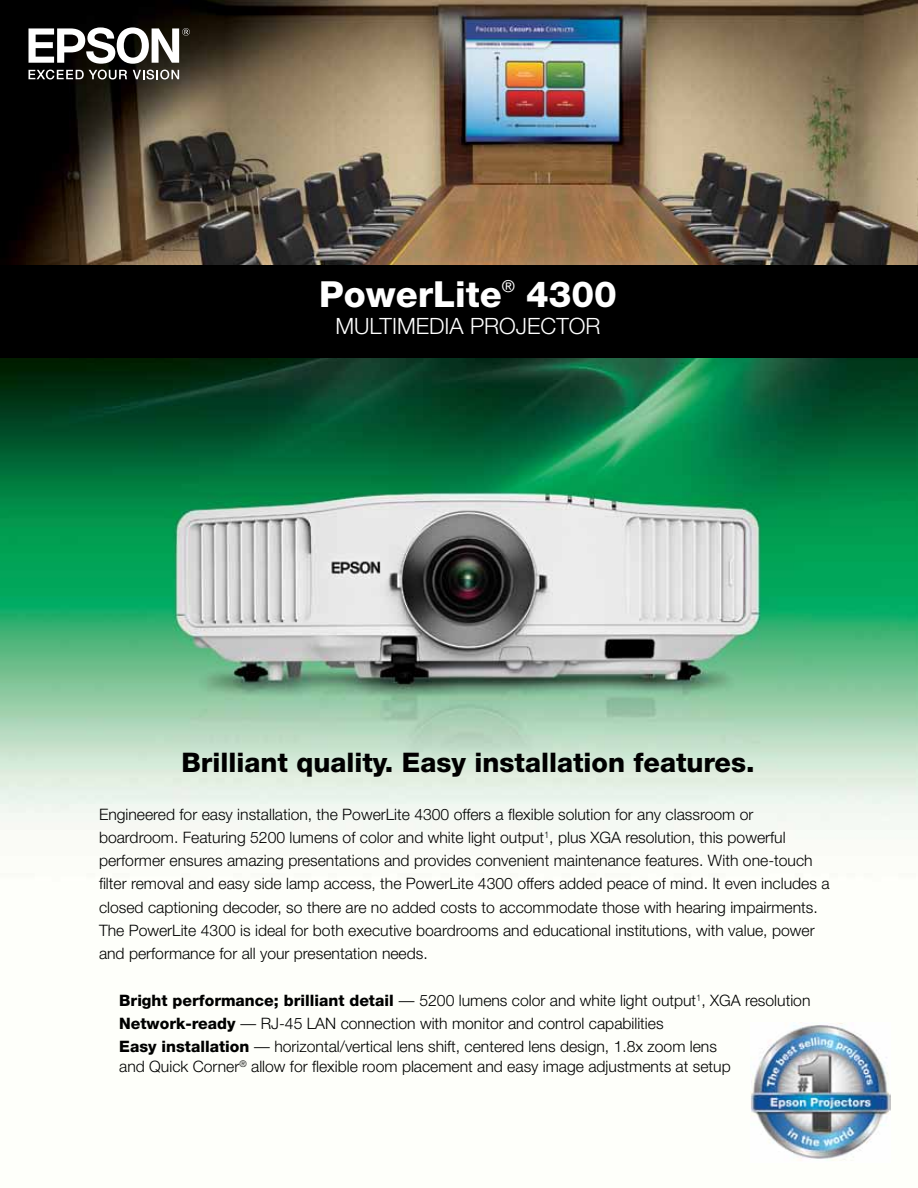
<style>
.page{position:relative;width:918px;height:1188px;background:#fff}
.page>*{position:absolute;margin:0;border:0;box-sizing:border-box;transform-origin:0 0}
.t1{font:800 36px "Helvetica Neue";color:#fff}
.t2{font:800 27px "Helvetica Neue";color:#000}
.t3{font:300 22.5px "Helvetica Neue";color:#fff}
.t4{font:300 15.75px/23.2px "Helvetica Neue";color:#000}
.s1{font-weight:800}
</style>
<div class="page">
<img style="left:0;top:0;width:918px;height:265px">
<img style="left:0;top:358px;width:918px;height:757px">
<div style="left:0;top:265px;width:918px;height:93px;background:#000"></div>
<img style="left:751px;top:1023px;width:140px;height:138px">
<svg style="left:29px;top:70px;width:98px;height:10px"></svg>
<svg style="left:133px;top:70px;width:46px;height:10px"></svg>
<svg style="left:29px;top:27px;width:161px;height:37px"></svg>
<h1 class="t1" style="left:319px;top:273px;width:299px">PowerLite<sup>®</sup> 4300</h1>
<h3 class="t3" style="left:335px;top:312px;width:267px">Multimedia Projector</h3>
<h2 class="t2" style="left:181px;top:747px;width:575px">Brilliant quality. Easy installation features.</h2>
<p class="t4" style="left:99px;top:802px;width:732px">Engineered for easy installation, the PowerLite 4300 offers a flexible solution for any classroom or boardroom. Featuring 5200 lumens of color and white light output<sup>1</sup>, plus XGA resolution, this powerful performer ensures amazing presentations and provides convenient maintenance features. With one-touch filter removal and easy side lamp access, the PowerLite 4300 offers added peace of mind. It even includes a closed captioning decoder, so there are no added costs to accommodate those with hearing impairments.<br>The PowerLite 4300 is ideal for both executive boardrooms and educational institutions, with value, power and performance for all your presentation needs.</p>
<p class="t4" style="left:119px;top:988px;width:693px"><span class="s1">Bright performance; brilliant detail</span> — 5200 lumens color and white light output<sup>1</sup>, XGA resolution<br><span class="s1">Network-ready</span> — RJ -45 LAN connection with monitor and control capabilities<br><span class="s1">Easy installation</span> — horizontal/vertical lens shift, centered lens design, 1.8x zoom lens</p>
<p class="t4" style="left:119px;top:1054px;width:613px">and Quick Corner<sup>®</sup> allow for flexible room placement and easy image adjustments at setup</p>
</div>
